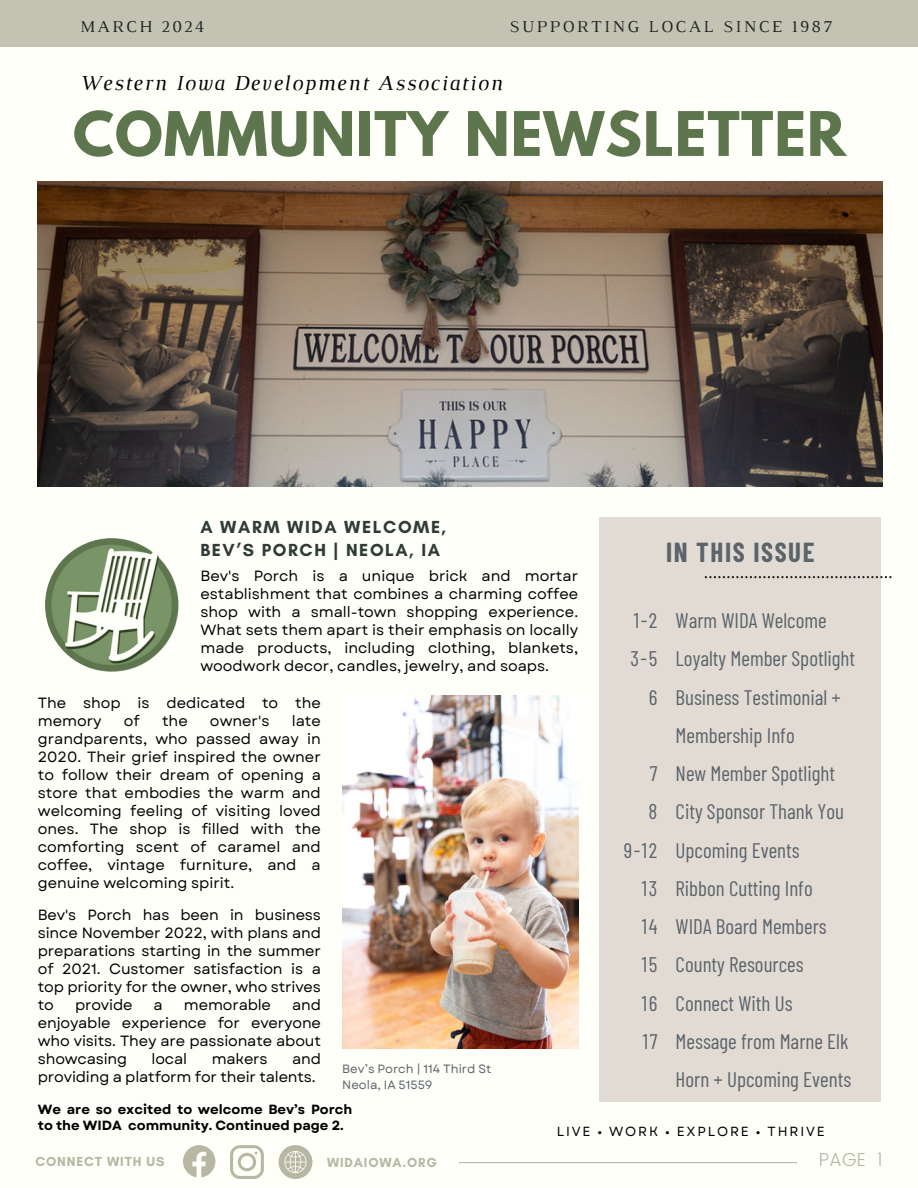
<style>
.page{position:relative;width:918px;height:1188px;background:#fffff9}
.page>*{position:absolute;margin:0;border:0;box-sizing:border-box;transform-origin:0 0}
.t1{font:700 54.45px "League Spartan";letter-spacing:.02em;color:#5e764e}
.t2{font:700 26.85px "Barlow Condensed";letter-spacing:.06em;color:#5c646b}
.t3{font:italic 21.75px "Luthier";letter-spacing:.07em;color:#000}
.t4{font:21px/38.2px "Barlow Condensed";color:#5c646b}
.t5{font:21px/38.2px "Barlow Condensed";letter-spacing:.075em;color:#5c646b;text-align:right}
.t6{font:300 18.75px "Poppins";color:#b7b7a4}
.t7{font:700 17.85px "Glacial Indifference";letter-spacing:.09em;color:#2f3b37}
.t8{font:16.95px "Luthier";letter-spacing:.14em;color:#222}
.t9{font:14.85px/18px "Garet";letter-spacing:-.01em;color:#000;text-align:justify}
.t10{font:700 13.35px/16.6px "Garet";color:#000}
.t11{font:700 13.35px "Glacial Indifference";letter-spacing:.065em;color:#b7b7a4}
.t12{font:13.2px "Garet";letter-spacing:.14em;color:#000}
.t13{font:12px "Garet";color:#5c646b}
</style>
<div class="page">
<div style="left:0;top:0;width:918px;height:47px;background:#c3c3b3"></div>
<img style="left:38px;top:182px;width:845px;height:305px">
<div style="left:599px;top:517px;width:282px;height:585px;background:#e1dbd3"></div>
<svg style="left:705px;top:576px;width:187px;height:2px"></svg>
<img style="left:45px;top:538px;width:134px;height:134px;border-radius:50%">
<img style="left:342px;top:696px;width:236px;height:353px">
<hr style="left:459px;top:1162px;width:338px;height:1px;background:#b7b7a4">
<svg style="left:183px;top:1145px;width:32px;height:32px"></svg>
<svg style="left:230px;top:1145px;width:34px;height:34px"></svg>
<svg style="left:279px;top:1145px;width:33px;height:34px"></svg>
<h1 class="t8" style="left:80px;top:20px;width:126px">MARCH 2024</h1>
<h4 class="t8" style="left:510px;top:20px;width:324px">SUPPORTING LOCAL SINCE 1987</h4>
<h3 class="t3" style="left:79px;top:75px;width:424px">Western Iowa Development Association</h3>
<h5 class="t1" style="left:73px;top:107px;width:774px">COMMUNITY NEWSLETTER</h5>
<p class="t7" style="left:200px;top:516px;width:247px">A WARM WIDA WELCOME,</p>
<h4 class="t7" style="left:200px;top:539px;width:241px">BEV’S PORCH | NEOLA, IA</h4>
<h3 class="t2" style="left:666px;top:535px;width:150px">IN THIS ISSUE</h3>
<p class="t9" style="left:200px;top:567px;width:379px">Bev's Porch is a unique brick and mortar establishment that combines a charming coffee shop with a small-town shopping experience.<br>What sets them apart is their emphasis on locally made products, including clothing, blankets, woodwork decor, candles, jewelry, and soaps.</p>
<h3 class="t4" style="left:630px;top:601px;width:29px;text-align:right">1-2<br>3-5<br>6</h3>
<h3 class="t4" style="left:676px;top:601px;width:181px">Warm WIDA Welcome<br>Loyalty Member Spotlight<br>Business Testimonial +<br>Membership Info<br>New Member Spotlight<br>City Sponsor Thank You<br>Upcoming Events<br>Ribbon Cutting Info<br>WIDA Board Members<br>County Resources<br>Connect With Us<br>Message from Marne Elk<br>Horn + Upcoming Events</h3>
<p class="t9" style="left:38px;top:693px;width:285px">The shop is dedicated to the memory</p>
<p class="t9" style="left:124px;top:711px;width:17px">of</p>
<p class="t9" style="left:162px;top:711px;width:27px">the</p>
<p class="t9" style="left:210px;top:711px;width:61px">owner's</p>
<p class="t9" style="left:38px;top:711px;width:285px;text-indent:254px">late grandparents, who passed away in 2020. Their grief inspired the owner to follow their dream of opening a store that embodies the warm and welcoming feeling of visiting loved ones. The shop is filled with the comforting scent of caramel and coffee, vintage furniture, and a genuine welcoming spirit.</p>
<h2 class="t5" style="left:624px;top:754px;width:35px">7<br>8<br>9-12<br>13<br>14<br>15<br>16<br>17</h2>
<p class="t9" style="left:38px;top:906px;width:285px">Bev's Porch has been in business since November 2022, with plans and preparations starting in the summer of 2021. Customer satisfaction is a top priority for the owner, who strives to</p>
<p class="t9" style="left:38px;top:996px;width:285px;text-indent:254px">and enjoyable experience for everyone who visits. They are passionate about showcasing</p>
<p class="t9" style="left:75px;top:996px;width:59px">provide</p>
<p class="t9" style="left:154px;top:996px;width:11px">a</p>
<p class="t9" style="left:184px;top:996px;width:89px">memorable</p>
<p class="t9" style="left:38px;top:1050px;width:285px;text-indent:254px">and providing a platform for their talents.</p>
<p class="t10" style="left:38px;top:1101px;width:316px">We are so excited to welcome Bev’s Porch to the WIDA community. Continued page 2.</p>
<h6 class="t11" style="left:35px;top:1154px;width:131px">CONNECT WITH US</h6>
<p class="t11" style="left:327px;top:1154px;width:111px">WIDAIOWA.ORG</p>
<p class="t6" style="left:819px;top:1149px;width:65px">PAGE 1</p>
<p class="t9" style="left:152px;top:1050px;width:37px">local</p>
<p class="t9" style="left:212px;top:1050px;width:57px">makers</p>
<p class="t13" style="left:342px;top:1060px;width:151px">Bev’s Porch | 114 Third St</p>
<p class="t13" style="left:342px;top:1076px;width:92px">Neola, IA 51559</p>
<p class="t12" style="left:557px;top:1122px;width:269px">LIVE • WORK • EXPLORE • THRIVE</p>
</div>
